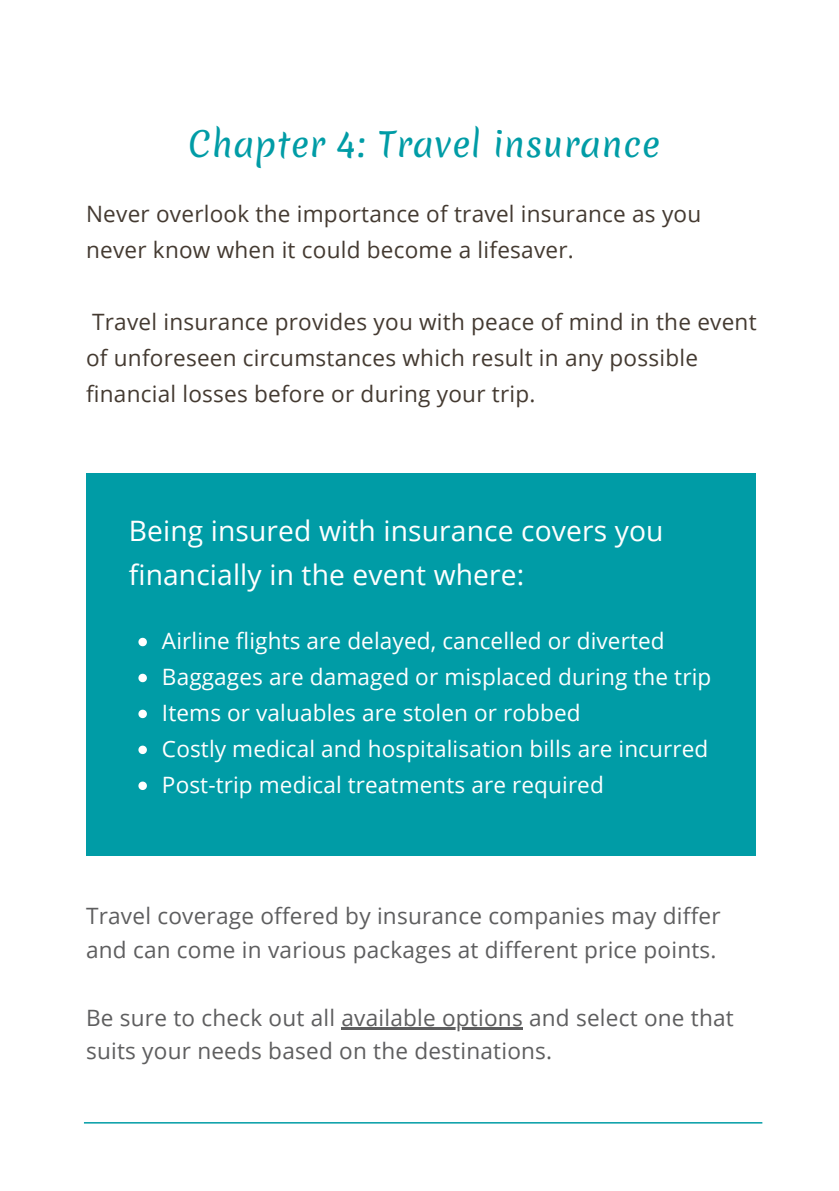
<style>
.page{position:relative;width:839px;height:1191px;background:#fff}
.page>*{position:absolute;margin:0;border:0;box-sizing:border-box;transform-origin:0 0}
.t1{font:33.8px "Merienda Regular 0 wt";letter-spacing:.01em;color:#009ca6}
.t2{font:28.2px/44.4px "Open Sans";letter-spacing:.005em;color:#fff}
.t3{font:22.6px/36px "Open Sans";letter-spacing:.01em;color:#443a31}
.t4{font:22.6px/36px "Open Sans";letter-spacing:.005em;color:#fff}
.t5{font:22.6px/33.8px "Open Sans";letter-spacing:.01em;color:#5e5e5f}
</style>
<div class="page">
<hr style="left:341px;top:1028px;width:182px;height:2px;background:#5e5e5f">
<div style="left:86px;top:474px;width:669px;height:382px;background:#009ca6"></div>
<svg style="left:138px;top:638px;width:9px;height:8px"></svg>
<svg style="left:138px;top:674px;width:9px;height:8px"></svg>
<svg style="left:138px;top:710px;width:9px;height:8px"></svg>
<svg style="left:138px;top:746px;width:9px;height:8px"></svg>
<svg style="left:138px;top:782px;width:9px;height:8px"></svg>
<hr style="left:84px;top:1122px;width:678px;height:2px;background:#009ca6">
<h1 class="t1" style="left:188px;top:120px;width:473px">Chapter 4: Travel insurance</h1>
<p class="t3" style="left:86px;top:195px;width:616px">Never overlook the importance of travel insurance as you never know when it could become a lifesaver.</p>
<p class="t3" style="left:86px;top:303px;width:672px">Travel insurance provides you with peace of mind in the event of unforeseen circumstances which result in any possible financial losses before or during your trip.</p>
<p class="t2" style="left:129px;top:508px;width:536px">Being insured with insurance covers you financially in the event where:</p>
<p class="t4" style="left:162px;top:623px;width:551px">Airline flights are delayed, cancelled or diverted Baggages are damaged or misplaced during the trip Items or valuables are stolen or robbed<br>Costly medical and hospitalisation bills are incurred Post-trip medical treatments are required</p>
<p class="t5" style="left:86px;top:898px;width:636px">Travel coverage offered by insurance companies may differ and can come in various packages at different price points.</p>
<p class="t5" style="left:86px;top:1000px;width:649px">Be sure to check out all available options and select one that suits your needs based on the destinations.</p>
</div>
